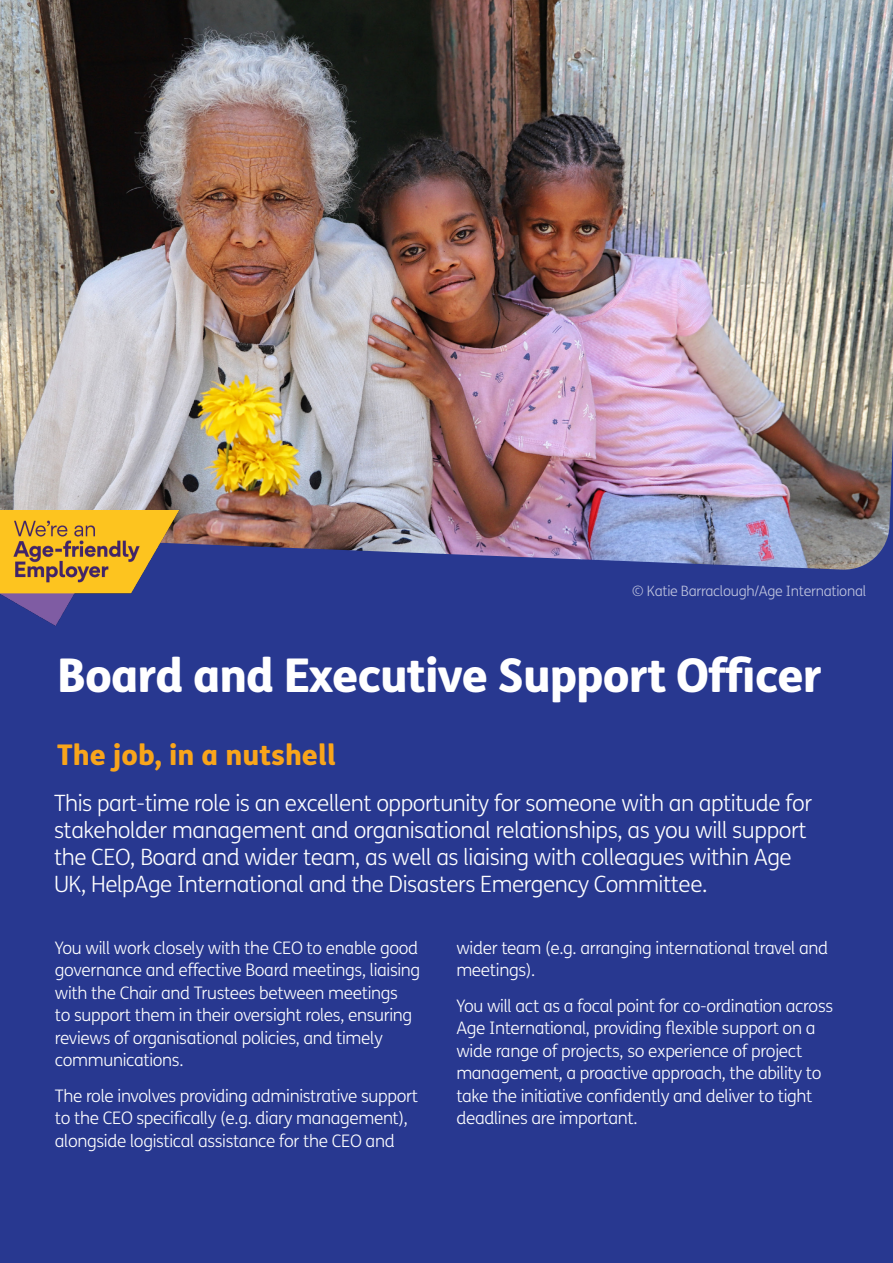
<style>
.page{position:relative;width:893px;height:1263px;background:#fff}
.page>*{position:absolute;margin:0;border:0;box-sizing:border-box;transform-origin:0 0}
.Paragraph_Style_2{font:800 46.5px "FS Me";letter-spacing:-.02em;color:#fff}
.t1{font:800 28.5px "FS Me";color:#f9a51b}
.t2{font:300 22.5px/27px "FS Me";letter-spacing:-.02em;color:#fff}
.t3{font:300 17.25px/22.5px "FS Me";letter-spacing:-.02em;color:#fff}
.t4{font:300 14.25px "FS Me";letter-spacing:-.02em;color:#fff}
</style>
<div class="page">
<div style="left:0;top:570px;width:893px;height:693px;background:#283890"></div>
<img style="left:0;top:0;width:893px;height:570px">
<img style="left:0;top:510px;width:184px;height:128px">
<p class="t4" style="left:632px;top:581px;width:235px">© Katie Barraclough/Age International</p>
<p class="Paragraph_Style_2" style="left:57px;top:638px;width:766px">Board and Executive Support Officer</p>
<h3 class="t1" style="left:57px;top:732px;width:280px">The job, in a nutshell</h3>
<p class="t2" style="left:54px;top:789px;width:760px">This part-time role is an excellent opportunity for someone with an aptitude for stakeholder management and organisational relationships, as you will support the CEO, Board and wider team, as well as liaising with colleagues within Age UK, HelpAge International and the Disasters Emergency Committee.</p>
<p class="t3" style="left:55px;top:936px;width:367px">You will work closely with the CEO to enable good governance and effective Board meetings, liaising with the Chair and Trustees between meetings<br>to support them in their oversight roles, ensuring reviews of organisational policies, and timely communications.</p>
<p class="t3" style="left:55px;top:1084px;width:365px">The role involves providing administrative support to the CEO specifically (e.g. diary management), alongside logistical assistance for the CEO and</p>
<p class="t3" style="left:456px;top:936px;width:373px">wider team (e.g. arranging international travel and meetings).</p>
<p class="t3" style="left:456px;top:994px;width:378px">You will act as a focal point for co-ordination across Age International, providing flexible support on a wide range of projects, so experience of project management, a proactive approach, the ability to take the initiative confidently and deliver to tight deadlines are important.</p>
</div>
